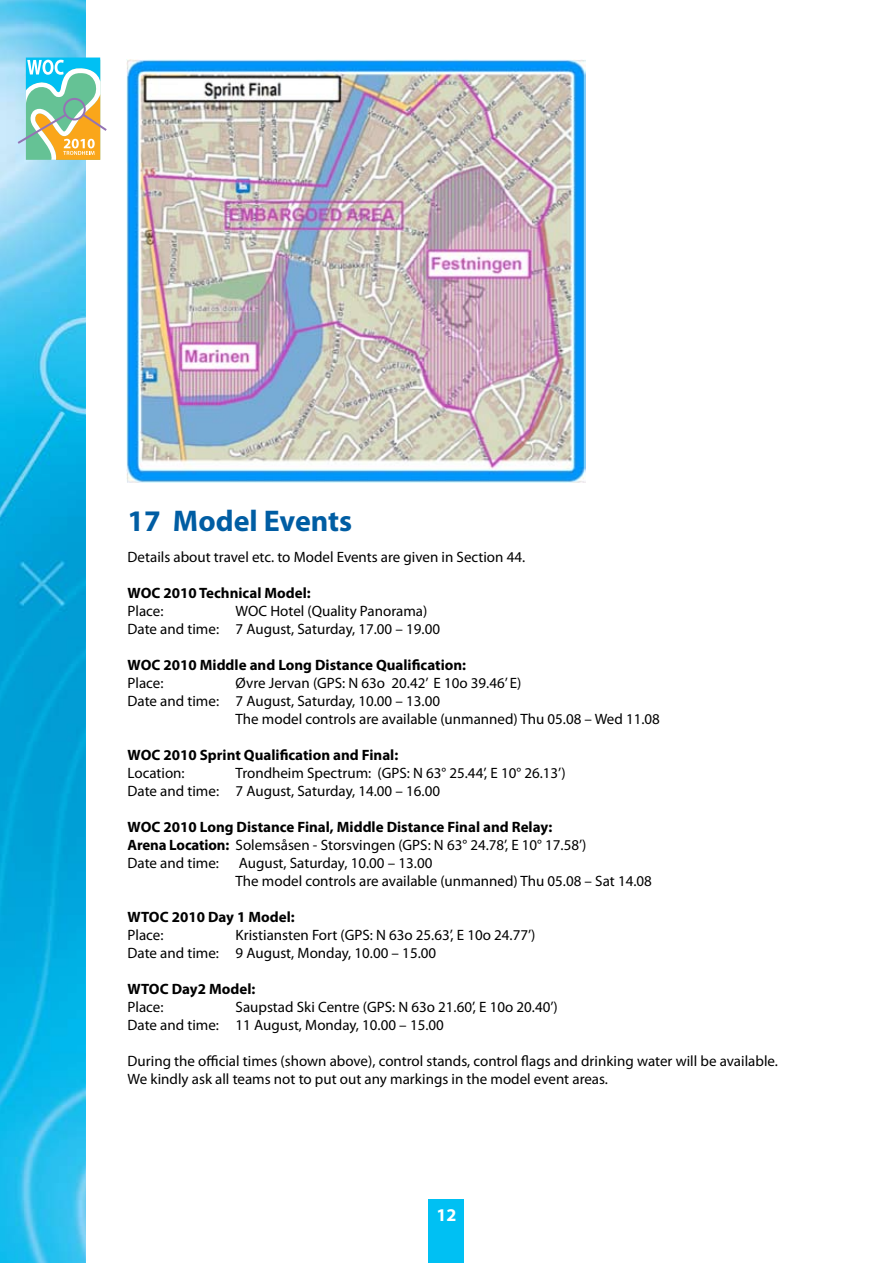
<style>
.page{position:relative;width:893px;height:1263px;background:#fff}
.page>*{position:absolute;margin:0;border:0;box-sizing:border-box;transform-origin:0 0}
.t1{font:700 30px "Myriad Pro";color:#005da3}
.t2{font:700 18px "Myriad Pro";color:#fff}
.t3{font:15px/18px "Myriad Pro";color:#000}
.t4{font:700 15px/18px "Myriad Pro";color:#000}
.s1{font-weight:400}
</style>
<div class="page">
<img style="left:0;top:0;width:85px;height:1263px">
<div style="left:429px;top:1199px;width:35px;height:64px;background:#00c0f3"></div>
<svg style="left:17px;top:58px;width:90px;height:102px"></svg>
<img style="left:126px;top:59px;width:459px;height:423px">
<h1 class="t1" style="left:128px;top:501px;width:226px">17 Model Events</h1>
<p class="t3" style="left:128px;top:548px;width:399px">Details about travel etc. to Model Events are given in Section 44.</p>
<p class="t4" style="left:128px;top:583px;width:185px">WOC 2010 Technical Model:</p>
<p class="t3" style="left:128px;top:602px;width:37px">Place:</p>
<p class="t3" style="left:128px;top:602px;width:314px;text-indent:108px">WOC Hotel (Quality Panorama)<br>Date and time: 7 August, Saturday, 17.00 – 19.00</p>
<p class="t4" style="left:128px;top:655px;width:340px">WOC 2010 Middle and Long Distance Qualification:</p>
<p class="t3" style="left:128px;top:674px;width:37px">Place:</p>
<p class="t3" style="left:236px;top:674px;width:287px">Øvre Jervan (GPS: N 63o 20.42’ E 10o 39.46’ E)</p>
<p class="t3" style="left:128px;top:692px;width:314px">Date and time: 7 August, Saturday, 10.00 – 13.00</p>
<p class="t3" style="left:236px;top:710px;width:426px">The model controls are available (unmanned) Thu 05.08 – Wed 11.08</p>
<p class="t4" style="left:128px;top:745px;width:272px">WOC 2010 Sprint Qualification and Final:</p>
<p class="t3" style="left:128px;top:764px;width:59px">Location:</p>
<p class="t3" style="left:128px;top:764px;width:440px;text-indent:108px">Trondheim Spectrum: (GPS: N 63° 25.44’, E 10° 26.13’)<br>Date and time: 7 August, Saturday, 14.00 – 16.00</p>
<p class="t4" style="left:128px;top:817px;width:460px">WOC 2010 Long Distance Final, Middle Distance Final and Relay:<br>Arena Location: <span class="s1">Solemsåsen - Storsvingen (GPS: N 63° 24.78’, E 10° 17.58’)<br>Date and time:</span></p>
<p class="t3" style="left:236px;top:854px;width:418px">August, Saturday, 10.00 – 13.00<br>The model controls are available (unmanned) Thu 05.08 – Sat 14.08</p>
<p class="t4" style="left:128px;top:907px;width:169px">WTOC 2010 Day 1 Model:</p>
<p class="t3" style="left:128px;top:926px;width:37px">Place:</p>
<p class="t3" style="left:128px;top:926px;width:409px;text-indent:108px">Kristiansten Fort (GPS: N 63o 25.63’, E 10o 24.77’)<br>Date and time: 9 August, Monday, 10.00 – 15.00</p>
<p class="t4" style="left:128px;top:979px;width:129px">WTOC Day2 Model:</p>
<p class="t3" style="left:128px;top:998px;width:37px">Place:</p>
<p class="t3" style="left:128px;top:998px;width:432px;text-indent:108px">Saupstad Ski Centre (GPS: N 63o 21.60’, E 10o 20.40’)<br>Date and time: 11 August, Monday, 10.00 – 15.00</p>
<p class="t3" style="left:128px;top:1052px;width:652px">During the official times (shown above), control stands, control flags and drinking water will be available.<br>We kindly ask all teams not to put out any markings in the model event areas.</p>
<p class="t2" style="left:436px;top:1204px;width:21px">12</p>
</div>
